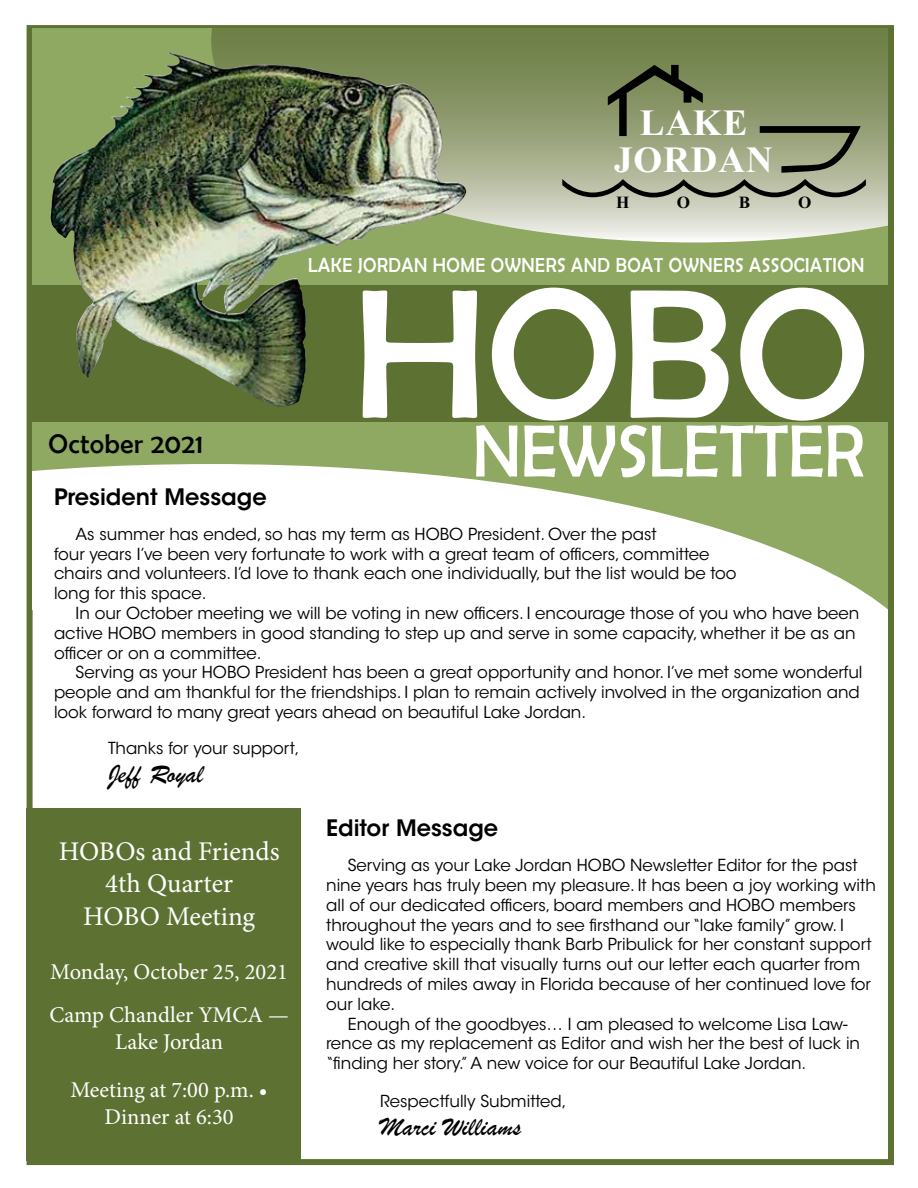
<style>
.page{position:relative;width:918px;height:1188px;background:#fff}
.page>*{position:absolute;margin:0;border:0;box-sizing:border-box;transform-origin:0 0}
.t1{font:186px "Berlin Sans FB";color:#fff}
.t2{font:74.7px "Berlin Sans FB";color:#fff;scale:.9 1}
.t3{font:700 37.05px/37px "Times New Roman";letter-spacing:.025em;color:#fff;text-align:center}
.t4{font:27px/32.4px "Minion Pro";color:#fff;text-align:center}
.t5{font:27px "Brush Script";color:#000}
.t6{font:27px "Berlin Sans FB";letter-spacing:.025em;color:#000}
.t7{font:22.5px/43.5px "Minion Pro";color:#fff}
.t8{font:600 22.5px "ITC Avant Garde Std";color:#000}
.t9{font:20.55px "Berlin Sans FB";letter-spacing:.025em;color:#fff;scale:.9 1}
.t10{font:700 17.1px "Times New Roman";color:#010101}
.t11{font:16.5px/19.8px "ITC Avant Garde Std";color:#000}
</style>
<div class="page">
<div style="left:27px;top:25px;width:867px;height:1140px;border:6px solid #5d7232"></div>
<div style="left:33px;top:28px;width:855px;height:582px;background:#8fa962"></div>
<div style="left:33px;top:285px;width:855px;height:137px;background:#5d7232"></div>
<svg style="left:211px;top:28px;width:677px;height:214px"></svg>
<svg style="left:33px;top:464px;width:855px;height:146px"></svg>
<svg style="left:608px;top:65px;width:95px;height:71px"></svg>
<svg style="left:760px;top:126px;width:101px;height:47px"></svg>
<svg style="left:562px;top:179px;width:304px;height:18px"></svg>
<img style="left:50px;top:53px;width:256px;height:354px">
<div style="left:27px;top:808px;width:274px;height:353px;background:#5d7232"></div>
<h3 class="t3" style="left:614px;top:103px;width:160px">LAKE<br>JORDAN</h3>
<p class="t10" style="left:616px;top:190px;width:15px">H</p>
<p class="t10" style="left:677px;top:190px;width:15px">O</p>
<p class="t10" style="left:739px;top:190px;width:13px">B</p>
<p class="t10" style="left:798px;top:190px;width:15px">O</p>
<p class="t9" style="left:308px;top:253px;width:620px">LAKE JORDAN HOME OWNERS AND BOAT OWNERS ASSOCIATION</p>
<h3 class="t6" style="left:49px;top:429px;width:156px">October 2021</h3>
<h1 class="t1" style="left:353px;top:251px;width:518px">HOBO</h1>
<h2 class="t2" style="left:473px;top:410px;width:437px">NEWSLETTER</h2>
<h3 class="t8" style="left:54px;top:483px;width:214px">President Message</h3>
<p class="t11" style="left:54px;top:524px;width:684px;text-indent:22px">As summer has ended, so has my term as HOBO President. Over the past<br>four years I’ve been very fortunate to work with a great team of officers, committee chairs and volunteers. I’d love to thank each one individually, but the list would be too long for this space.</p>
<p class="t11" style="left:54px;top:603px;width:807px;text-indent:22px">In our October meeting we will be voting in new officers. I encourage those of you who have been active HOBO members in good standing to step up and serve in some capacity, whether it be as an officer or on a committee.</p>
<p class="t11" style="left:54px;top:663px;width:810px;text-indent:22px">Serving as your HOBO President has been a great opportunity and honor. I’ve met some wonderful people and am thankful for the friendships. I plan to remain actively involved in the organization and look forward to many great years ahead on beautiful Lake Jordan.</p>
<p class="t11" style="left:108px;top:738px;width:193px">Thanks for your support,</p>
<h3 class="t5" style="left:108px;top:758px;width:97px">Jeff Royal</h3>
<h3 class="t8" style="left:326px;top:814px;width:174px">Editor Message</h3>
<p class="t11" style="left:348px;top:856px;width:511px">Serving as your Lake Jordan HOBO Newsletter Editor for the past</p>
<p class="t11" style="left:326px;top:875px;width:551px">nine years has truly been my pleasure. It has been a joy working with</p>
<p class="t11" style="left:326px;top:895px;width:531px">all of our dedicated officers, board members and HOBO members</p>
<p class="t11" style="left:326px;top:915px;width:519px">throughout the years and to see firsthand our “lake family” grow. I</p>
<p class="t11" style="left:326px;top:935px;width:547px">would like to especially thank Barb Pribulick for her constant support</p>
<p class="t11" style="left:326px;top:955px;width:535px">and creative skill that visually turns out our letter each quarter from</p>
<p class="t11" style="left:326px;top:974px;width:546px">hundreds of miles away in Florida because of her continued love for</p>
<p class="t11" style="left:326px;top:994px;width:70px">our lake.</p>
<p class="t11" style="left:348px;top:1014px;width:502px">Enough of the goodbyes… I am pleased to welcome Lisa Law-</p>
<p class="t11" style="left:326px;top:1034px;width:536px">rence as my replacement as Editor and wish her the best of luck in</p>
<p class="t11" style="left:326px;top:1054px;width:482px">“finding her story.” A new voice for our Beautiful Lake Jordan.</p>
<p class="t11" style="left:380px;top:1091px;width:188px">Respectfully Submitted,</p>
<h3 class="t5" style="left:380px;top:1111px;width:143px">Marci Williams</h3>
<h3 class="t4" style="left:59px;top:835px;width:222px">HOBOs and Friends<br>4th Quarter<br>HOBO Meeting</h3>
<h3 class="t7" style="left:49px;top:950px;width:241px">Monday, October 25, 2021<br>Camp Chandler YMCA —</h3>
<h3 class="t7" style="left:71px;top:1018px;width:199px;line-height:48px;text-align:center">Lake Jordan<br>Meeting at 7:00 p.m. •</h3>
<h3 class="t7" style="left:105px;top:1095px;width:131px">Dinner at 6:30</h3>
</div>
